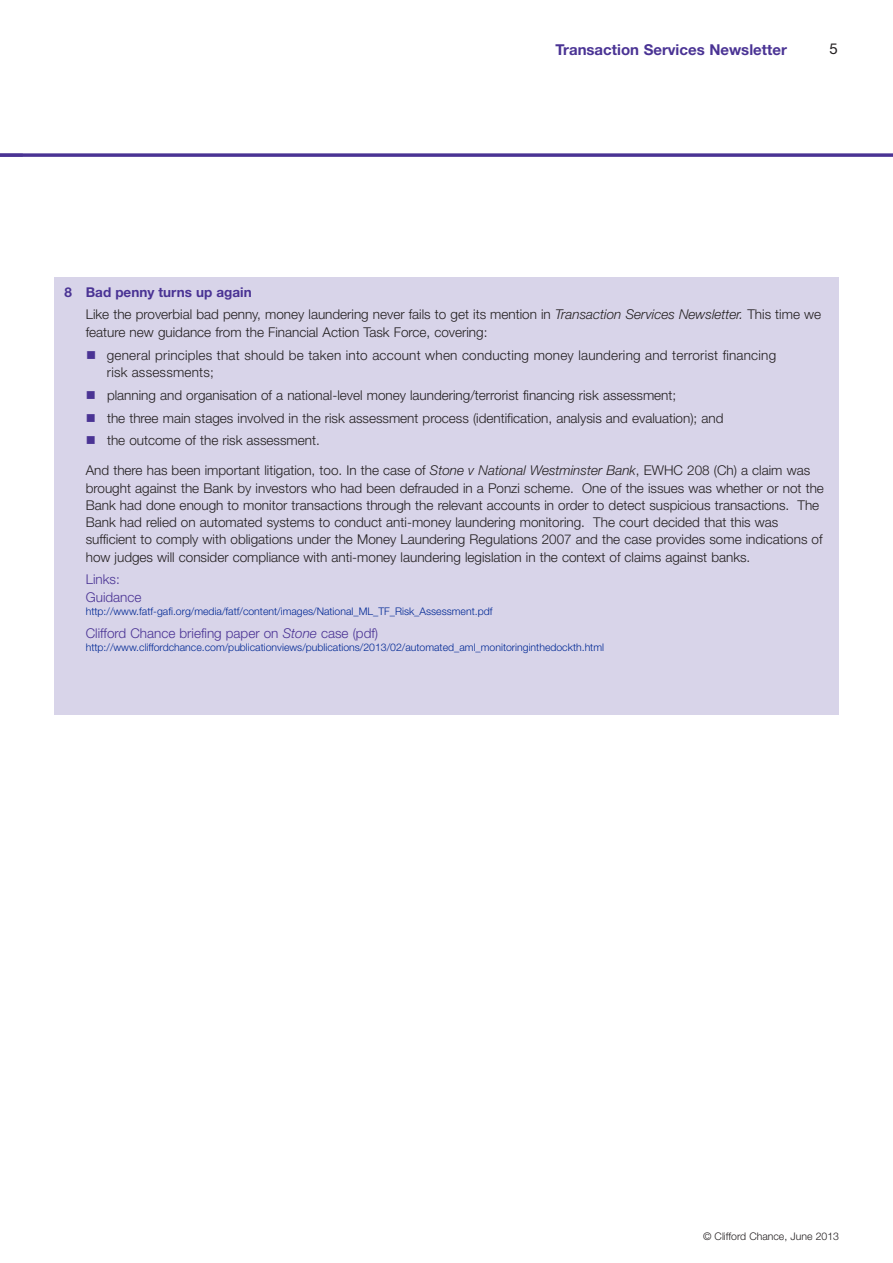
<style>
.page{position:relative;width:893px;height:1263px;background:#fff}
.page>*{position:absolute;margin:0;border:0;box-sizing:border-box;transform-origin:0 0}
.t1{font:700 15px "Helvetica Neue LT";color:#4a3394}
.t2{font:15px "Helvetica Neue LT";color:#231f20}
.t3{font:300 13.5px/17.2px "Helvetica Neue LT";color:#231f20}
.t4{font:300 13.5px/18px "Helvetica Neue LT";color:#4a3394}
.t5{font:300 10.5px "Helvetica Neue LT";color:#002894}
.t6{font:300 10.5px "Helvetica Neue LT";color:#231f20}
.s1{font-weight:700;color:#4a3394}
.s2{font-style:italic}
.s3{color:#4a3394}
</style>
<div class="page">
<hr style="left:0;top:154px;width:893px;height:3px;background:#4a3394">
<div style="left:54px;top:277px;width:785px;height:438px;background:#d8d4e9"></div>
<p class="t1" style="left:555px;top:44px;width:233px">Transaction Services Newsletter</p>
<p class="t2" style="left:829px;top:43px;width:10px">5</p>
<p class="t3" style="left:86px;top:282px;width:737px;line-height:22.2px;text-indent:-21px"><span class="s1">8 Bad penny turns up again<br></span>Like the proverbial bad penny, money laundering never fails to get its mention in <span class="s2">Transaction Services Newsletter.</span> This time we</p>
<p class="t3" style="left:86px;top:325px;width:403px">feature new guidance from the Financial Action Task Force, covering:</p>
<p class="t3" style="left:107px;top:348px;width:671px;line-height:16.5px;text-indent:-21px"><span class="s3">■</span> general principles that should be taken into account when conducting money laundering and terrorist financing risk assessments;</p>
<p class="t3" style="left:86px;top:387px;width:592px"><span class="s3">■</span> planning and organisation of a national-level money laundering/terrorist financing risk assessment;</p>
<p class="t3" style="left:86px;top:410px;width:639px"><span class="s3">■</span> the three main stages involved in the risk assessment process (identification, analysis and evaluation); and</p>
<p class="t3" style="left:86px;top:433px;width:236px"><span class="s3">■</span> the outcome of the risk assessment.</p>
<p class="t3" style="left:86px;top:463px;width:740px">And there has been important litigation, too. In the case of <span class="s2">Stone v National Westminster Bank</span>, EWHC 208 (Ch) a claim was brought against the Bank by investors who had been defrauded in a Ponzi scheme. One of the issues was whether or not the Bank had done enough to monitor transactions through the relevant accounts in order to detect suspicious transactions. The Bank had relied on automated systems to conduct anti-money laundering monitoring. The court decided that this was sufficient to comply with obligations under the Money Laundering Regulations 2007 and the case provides some indications of how judges will consider compliance with anti-money laundering legislation in the context of claims against banks.</p>
<p class="t4" style="left:86px;top:571px;width:57px">Links:<br>Guidance</p>
<p class="t5" style="left:86px;top:608px;width:408px">http://www.fatf-gafi.org/media/fatf/content/images/National_ML_TF_Risk_Assessment.pdf</p>
<p class="t4" style="left:86px;top:625px;width:294px">Clifford Chance briefing paper on <span class="s2">Stone</span> case (pdf)</p>
<p class="t5" style="left:86px;top:644px;width:520px">http://www.cliffordchance.com/publicationviews/publications/2013/02/automated_aml_monitoringinthedockth.html</p>
<p class="t6" style="left:703px;top:1233px;width:137px">© Clifford Chance, June 2013</p>
</div>
